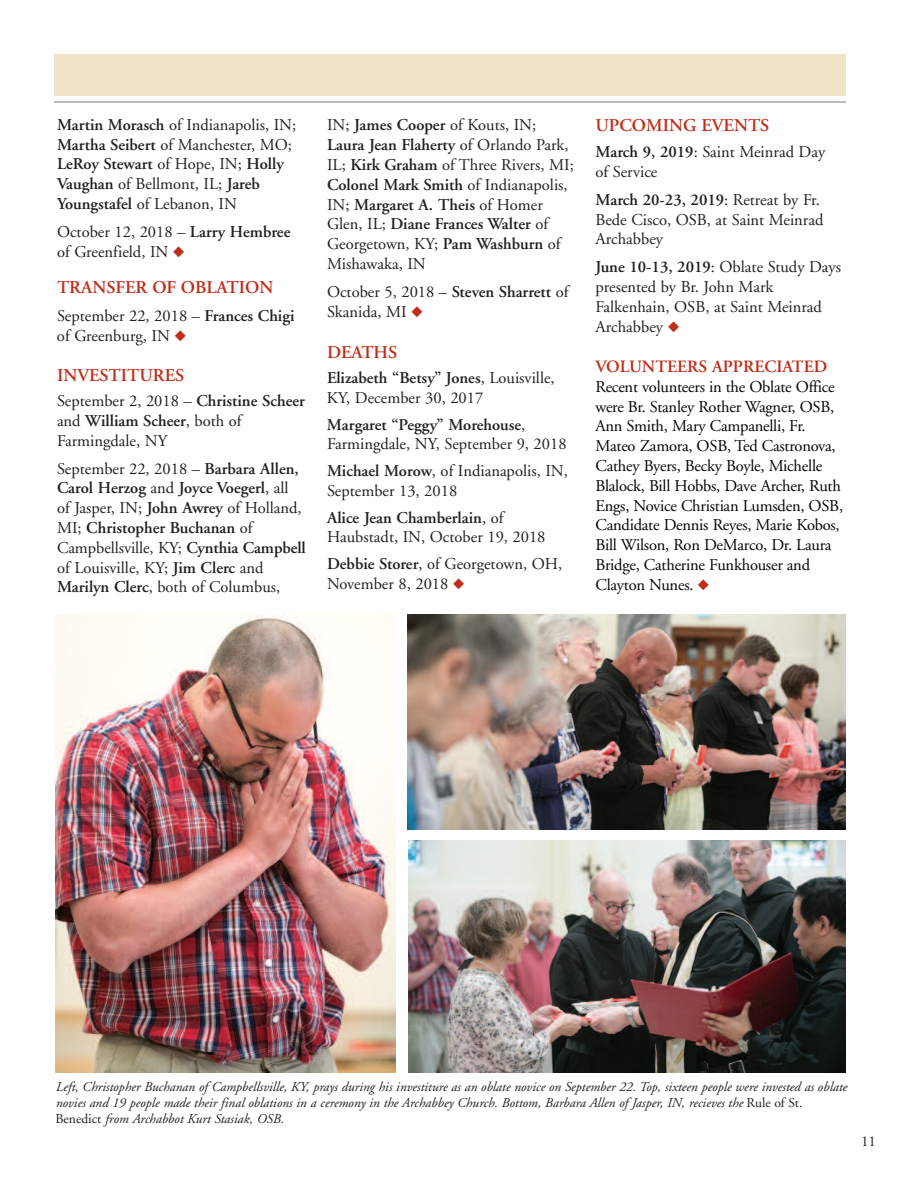
<style>
.page{position:relative;width:918px;height:1188px;background:#fff}
.page>*{position:absolute;margin:0;border:0;box-sizing:border-box;transform-origin:0 0}
.t1{font:600 18px "Adobe Garamond";color:#c02d19}
.t2{font:600 17.25px "Adobe Garamond";color:#c02d19}
.t3{font:16.5px/19.8px "Adobe Garamond";color:#231f20}
.t4{font:16.5px/19.8px "Adobe Garamond";letter-spacing:-.015em;color:#070504}
.t5{font:15px "Adobe Garamond";color:#231f20}
.t6{font:italic 13.5px/16.2px "Adobe Garamond";color:#231f20}
.s1{font-weight:600}
.s2{color:#c02d19}
.s3{font-style:normal}
</style>
<div class="page">
<img style="left:408px;top:615px;width:438px;height:214px">
<div style="left:54px;top:54px;width:792px;height:42px;background:#efe2c5"></div>
<hr style="left:54px;top:101px;width:792px;height:2px;background:#a8a9ad">
<img style="left:408px;top:840px;width:438px;height:232px">
<img style="left:56px;top:615px;width:340px;height:457px">
<p class="t3" style="left:57px;top:116px;width:241px"><span class="s1">Martin Morasch</span> of Indianapolis, IN;<br><span class="s1">Martha Seibert</span> of Manchester, MO;<br><span class="s1">LeRoy Stewart</span> of Hope, IN; <span class="s1">Holly<br>Vaughan</span> of Bellmont, IL; <span class="s1">Jareb<br>Youngstafel</span> of Lebanon, IN</p>
<p class="t3" style="left:57px;top:223px;width:235px;line-height:20.2px">October 12, 2018 – <span class="s1">Larry Hembree </span>of Greenfield, IN <span class="s2">◆</span></p>
<p class="t1" style="left:57px;top:280px;width:218px">TRANSFER OF OBLATION</p>
<p class="t3" style="left:57px;top:307px;width:239px;line-height:20.2px">September 22, 2018 – <span class="s1">Frances Chigi </span>of Greenburg, IN <span class="s2">◆</span></p>
<p class="t1" style="left:57px;top:368px;width:129px">INVESTITURES</p>
<p class="t3" style="left:57px;top:393px;width:249px">September 2, 2018 – <span class="s1">Christine Scheer </span>and <span class="s1">William Scheer</span>, both of<br>Farmingdale, NY</p>
<p class="t3" style="left:57px;top:460px;width:250px">September 22, 2018 – <span class="s1">Barbara Allen, Carol Herzog</span> and <span class="s1">Joyce Voegerl</span>, all<br>of Jasper, IN; <span class="s1">John Awrey</span> of Holland, MI; <span class="s1">Christopher Buchanan</span> of Campbellsville, KY; <span class="s1">Cynthia Campbell </span>of Louisville, KY; <span class="s1">Jim Clerc</span> and <span class="s1">Marilyn Clerc</span>, both of Columbus,</p>
<p class="t3" style="left:327px;top:117px;width:248px">IN; <span class="s1">James Cooper</span> of Kouts, IN;<br><span class="s1">Laura Jean Flaherty</span> of Orlando Park,<br>IL; <span class="s1">Kirk Graham</span> of Three Rivers, MI;<br><span class="s1">Colonel Mark Smith</span> of Indianapolis,<br>IN; <span class="s1">Margaret A. Theis</span> of Homer<br>Glen, IL; <span class="s1">Diane Frances Walter</span> of<br>Georgetown, KY; <span class="s1">Pam Washburn</span> of<br>Mishawaka, IN</p>
<p class="t3" style="left:327px;top:283px;width:243px;line-height:20.2px">October 5, 2018 – <span class="s1">Steven Sharrett</span> of<br>Skanida, MI <span class="s2">◆</span></p>
<p class="t1" style="left:327px;top:345px;width:72px">DEATHS</p>
<p class="t3" style="left:327px;top:370px;width:229px"><span class="s1">Elizabeth “Betsy” Jones</span>, Louisville,<br>KY, December 30, 2017</p>
<p class="t3" style="left:327px;top:416px;width:241px"><span class="s1">Margaret “Peggy” Morehouse</span>,<br>Farmingdale, NY, September 9, 2018</p>
<p class="t3" style="left:327px;top:463px;width:242px"><span class="s1">Michael Morow</span>, of Indianapolis, IN,<br>September 13, 2018</p>
<p class="t3" style="left:327px;top:509px;width:220px"><span class="s1">Alice Jean Chamberlain</span>, of<br>Haubstadt, IN, October 19, 2018</p>
<p class="t3" style="left:327px;top:556px;width:237px"><span class="s1">Debbie Storer</span>, of Georgetown, OH,<br>November 8, 2018 <span class="s2">◆</span></p>
<p class="t1" style="left:596px;top:119px;width:175px">UPCOMING EVENTS</p>
<p class="t3" style="left:596px;top:144px;width:231px"><span class="s1">March 9, 2019</span>: Saint Meinrad Day of Service</p>
<p class="t3" style="left:596px;top:191px;width:230px"><span class="s1">March 20-23, 2019</span>: Retreat by Fr.<br>Bede Cisco, OSB, at Saint Meinrad<br>Archabbey</p>
<p class="t3" style="left:596px;top:258px;width:247px"><span class="s1">June 10-13, 2019</span>: Oblate Study Days presented by Br. John Mark<br>Falkenhain, OSB, at Saint Meinrad<br>Archabbey <span class="s2">◆</span></p>
<p class="t2" style="left:596px;top:359px;width:233px">VOLUNTEERS APPRECIATED</p>
<p class="t4" style="left:596px;top:378px;width:249px">Recent volunteers in the Oblate Office were Br. Stanley Rother Wagner, OSB, Ann Smith, Mary Campanelli, Fr.<br>Mateo Zamora, OSB, Ted Castronova, Cathey Byers, Becky Boyle, Michelle Blalock, Bill Hobbs, Dave Archer, Ruth Engs, Novice Christian Lumsden, OSB, Candidate Dennis Reyes, Marie Kobos, Bill Wilson, Ron DeMarco, Dr. Laura Bridge, Catherine Funkhouser and Clayton Nunes. <span class="s2">◆</span></p>
<p class="t6" style="left:55px;top:1080px;width:793px">Left, Christopher Buchanan of Campbellsville, KY, prays during his investiture as an oblate novice on September 22. Top, sixteen people were invested as oblate novies and 19 people made their final oblations in a ceremony in the Archabbey Church. Bottom, Barbara Allen of Jasper, IN, recieves the <span class="s3">Rule of St.<br>Benedict</span> from Archabbot Kurt Stasiak, OSB.</p>
<p class="t5" style="left:861px;top:1136px;width:16px">11</p>
</div>
